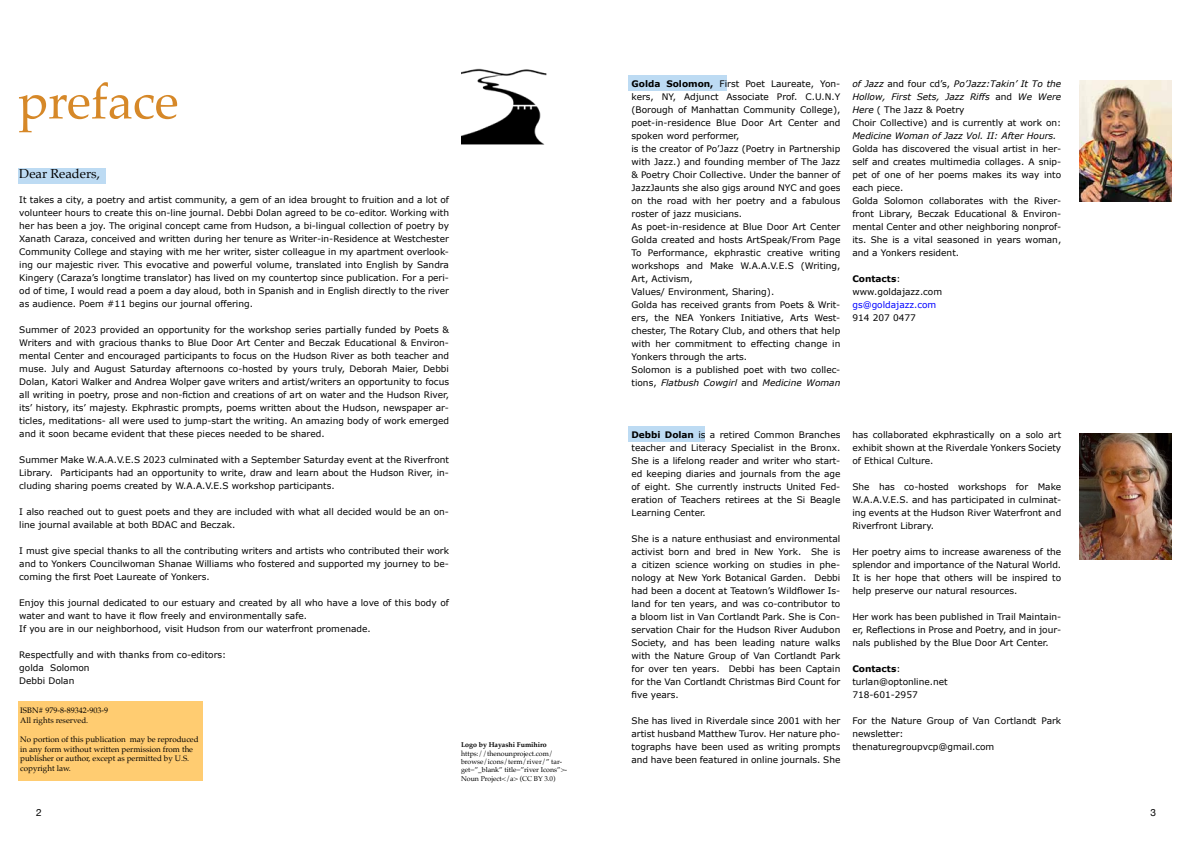
<style>
.page{position:relative;width:1191px;height:842px;background:#fff}
.page>*{position:absolute;margin:0;border:0;box-sizing:border-box;transform-origin:0 0}
.t1{font:50px "Palatino";color:#d68828}
.t2{font:13px "Palatino";color:#000}
.t3{font:10px "Helvetica Neue";color:#000}
.t4{font:9px/13px "Verdana";color:#000;text-align:justify}
.t5{font:italic 9px "Verdana";color:#000}
.t6{font:9px "Verdana";color:#00f}
.t7{font:8px/9.6px "Palatino";color:#000}
.t8{font:7px/8.4px "Palatino";color:#000}
.t9{font:700 7px "Palatino";color:#000}
.s1{font-weight:700}
.s2{font-style:italic}
</style>
<div class="page">
<div style="left:18px;top:702px;width:184px;height:79px;background:#ffcc71"></div>
<div style="left:628px;top:426px;width:76px;height:15px;background:#bddbf3"></div>
<div style="left:628px;top:75px;width:98px;height:15px;background:#bddbf3"></div>
<div style="left:19px;top:168px;width:87px;height:15px;background:#bddbf3"></div>
<img style="left:461px;top:68px;width:86px;height:77px">
<img style="left:1080px;top:433px;width:91px;height:127px">
<img style="left:1080px;top:81px;width:91px;height:120px">
<h1 class="t1" style="left:18px;top:60px;width:162px">preface</h1>
<h2 class="t2" style="left:19px;top:163px;width:82px">Dear Readers,</h2>
<p class="t4" style="left:19px;top:194px;width:431px">It takes a city, a poetry and artist community, a gem of an idea brought to fruition and a lot of volunteer hours to create this on-line journal. Debbi Dolan agreed to be co-editor. Working with her has been a joy. The original concept came from Hudson, a bi-lingual collection of poetry by Xanath Caraza, conceived and written during her tenure as Writer-in-Residence at Westchester Community College and staying with me her writer, sister colleague in my apartment overlook&shy;ing our majestic river. This evocative and powerful volume, translated into English by Sandra Kingery (Caraza’s longtime translator) has lived on my countertop since publication. For a peri&shy;od of time, I would read a poem a day aloud, both in Spanish and in English directly to the river as audience. Poem #11 begins our journal offering.</p>
<p class="t4" style="left:19px;top:323px;width:431px">Summer of 2023 provided an opportunity for the workshop series partially funded by Poets &amp; Writers and with gracious thanks to Blue Door Art Center and Beczak Educational &amp; Environ&shy;mental Center and encouraged participants to focus on the Hudson River as both teacher and muse. July and August Saturday afternoons co-hosted by yours truly, Deborah Maier, Debbi Dolan, Katori Walker and Andrea Wolper gave writers and artist/writers an opportunity to focus all writing in poetry, prose and non-fiction and creations of art on water and the Hudson River, its’ history, its’ majesty. Ekphrastic prompts, poems written about the Hudson, newspaper ar&shy;ticles, meditations- all were used to jump-start the writing. An amazing body of work emerged and it soon became evident that these pieces needed to be shared.</p>
<p class="t4" style="left:19px;top:453px;width:431px">Summer Make W.A.A.V.E.S 2023 culminated with a September Saturday event at the Riverfront Library. Participants had an opportunity to write, draw and learn about the Hudson River, in&shy;cluding sharing poems created by W.A.A.V.E.S workshop participants.</p>
<p class="t4" style="left:19px;top:505px;width:431px">I also reached out to guest poets and they are included with what all decided would be an on&shy;line journal available at both BDAC and Beczak.</p>
<p class="t4" style="left:19px;top:544px;width:431px">I must give special thanks to all the contributing writers and artists who contributed their work and to Yonkers Councilwoman Shanae Williams who fostered and supported my journey to be&shy;coming the first Poet Laureate of Yonkers.</p>
<p class="t4" style="left:19px;top:596px;width:431px;text-align:left">Enjoy this journal dedicated to our estuary and created by all who have a love of this body of water and want to have it flow freely and environmentally safe.<br>If you are in our neighborhood, visit Hudson from our waterfront promenade.</p>
<p class="t4" style="left:19px;top:648px;width:208px;text-align:left">Respectfully and with thanks from co-editors: golda Solomon<br>Debbi Dolan</p>
<p class="t7" style="left:20px;top:706px;width:89px">ISBN# 979-8-89342-903-9<br>All rights reserved.</p>
<p class="t7" style="left:20px;top:734px;width:180px">No portion of this publication may be reproduced in any form without written permission from the publisher or author, except as permitted by U.S. copyright law.</p>
<p class="t9" style="left:461px;top:739px;width:87px">Logo by Hayashi Fumihiro</p>
<p class="t8" style="left:461px;top:749px;width:108px">https://thenounproject.com/ browse/icons/term/river/” tar&shy;get=”_blank” title=”river Icons”&gt;- Noun Project&lt;/a&gt; (CC BY 3.0)</p>
<p class="t4" style="left:631px;top:78px;width:210px;text-align:left"><span class="s1">Golda Solomon,</span> First Poet Laureate, Yon&shy;kers, NY, Adjunct Associate Prof. C.U.N.Y (Borough of Manhattan Community College), poet-in-residence Blue Door Art Center and spoken word performer,<br>is the creator of Po’Jazz (Poetry in Partnership with Jazz.) and founding member of The Jazz &amp; Poetry Choir Collective. Under the banner of JazzJaunts she also gigs around NYC and goes on the road with her poetry and a fabulous roster of jazz musicians.<br>As poet-in-residence at Blue Door Art Center Golda created and hosts ArtSpeak/From Page To Performance, ekphrastic creative writing workshops and Make W.A.A.V.E.S (Writing, Art, Activism,<br>Values/ Environment, Sharing).<br>Golda has received grants from Poets &amp; Writ&shy;ers, the NEA Yonkers Initiative, Arts West&shy;chester, The Rotary Club, and others that help with her commitment to effecting change in Yonkers through the arts.<br>Solomon is a published poet with two collec&shy;tions, <span class="s2">Flatbush Cowgirl</span> and <span class="s2">Medicine Woman</span></p>
<p class="t4" style="left:852px;top:78px;width:210px;text-align:left"><span class="s2">of Jazz</span> and four cd’s, <span class="s2">Po’Jazz:Takin’ It To the Hollow, First Sets, Jazz Riffs</span> and <span class="s2">We Were Here</span> ( The Jazz &amp; Poetry<br>Choir Collective) and is currently at work on:</p>
<p class="t5" style="left:852px;top:130px;width:206px">Medicine Woman of Jazz Vol. II: After Hours.</p>
<p class="t4" style="left:852px;top:143px;width:210px;text-align:left">Golda has discovered the visual artist in her&shy;self and creates multimedia collages. A snip&shy;pet of one of her poems makes its way into each piece.<br>Golda Solomon collaborates with the River&shy;front Library, Beczak Educational &amp; Environ&shy;mental Center and other neighboring nonprof&shy;its. She is a vital seasoned in years woman, and a Yonkers resident.</p>
<p class="t4" style="left:852px;top:273px;width:91px"><span class="s1">Contacts</span>: www.goldajazz.com</p>
<p class="t6" style="left:852px;top:299px;width:85px">gs@goldajazz.com</p>
<p class="t4" style="left:852px;top:312px;width:65px">914 207 0477</p>
<p class="t4" style="left:631px;top:428px;width:210px"><span class="s1">Debbi Dolan</span> is a retired Common Branches teacher and Literacy Specialist in the Bronx.<br>She is a lifelong reader and writer who start&shy;ed keeping diaries and journals from the age of eight. She currently instructs United Fed&shy;eration of Teachers retirees at the Si Beagle Learning Center.</p>
<p class="t4" style="left:631px;top:532px;width:210px">She is a nature enthusiast and environmental activist born and bred in New York. She is a citizen science working on studies in phe&shy;nology at New York Botanical Garden. Debbi had been a docent at Teatown’s Wildflower Is&shy;land for ten years, and was co-contributor to a bloom list in Van Cortlandt Park. She is Con&shy;servation Chair for the Hudson River Audubon Society, and has been leading nature walks with the Nature Group of Van Cortlandt Park for over ten years. Debbi has been Captain for the Van Cortlandt Christmas Bird Count for five years.</p>
<p class="t4" style="left:631px;top:714px;width:210px">She has lived in Riverdale since 2001 with her artist husband Matthew Turov. Her nature pho&shy;tographs have been used as writing prompts and have been featured in online journals. She</p>
<p class="t4" style="left:852px;top:428px;width:210px">has collaborated ekphrastically on a solo art exhibit shown at the Riverdale Yonkers Society of Ethical Culture.</p>
<p class="t4" style="left:852px;top:480px;width:210px">She has co-hosted workshops for Make W.A.A.V.E.S. and has participated in culminat&shy;ing events at the Hudson River Waterfront and Riverfront Library.</p>
<p class="t4" style="left:852px;top:545px;width:210px">Her poetry aims to increase awareness of the splendor and importance of the Natural World.<br>It is her hope that others will be inspired to help preserve our natural resources.</p>
<p class="t4" style="left:852px;top:610px;width:210px">Her work has been published in Trail Maintain&shy;er, Reflections in Prose and Poetry, and in jour&shy;nals published by the Blue Door Art Center.</p>
<p class="t4" style="left:852px;top:662px;width:97px;text-align:left"><span class="s1">Contacts</span>: turlan@optonline.net<br>718-601-2957</p>
<p class="t4" style="left:852px;top:714px;width:210px;text-align:left">For the Nature Group of Van Cortlandt Park newsletter:<br>thenaturegroupvcp@gmail.com</p>
<p class="t3" style="left:36px;top:805px;width:7px">2</p>
<p class="t3" style="left:1150px;top:805px;width:7px">3</p>
</div>
